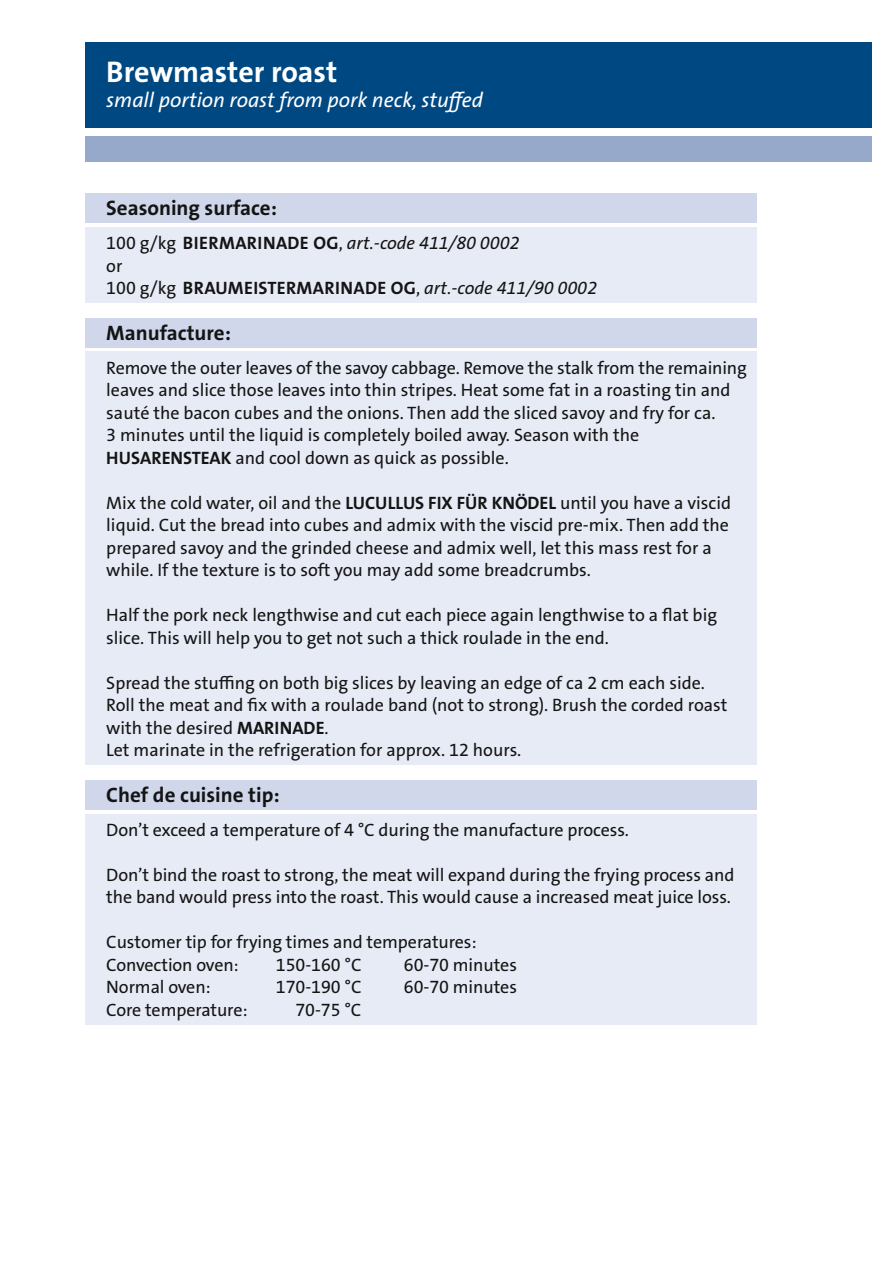
<style>
.page{position:relative;width:893px;height:1263px;background:#fff}
.page>*{position:absolute;margin:0;border:0;box-sizing:border-box;transform-origin:0 0}
.t1{font:700 30px "The Sans Os F";color:#fff}
.t2{font:700 21px "The Sans Os F";color:#141414}
.t3{font:italic 21px "The Sans Os F";color:#fff}
.t4{font:18px/22.5px "The Sans Os F";color:#141414}
.t5{font:700 18px/22.5px "The Sans Os F";color:#141414}
.t6{font:italic 18px "The Sans Os F";color:#141414}
.s1{font-weight:400}
.s2{font-weight:700;font-style:normal}
.s3{font-style:normal}
.s4{font-weight:700}
</style>
<div class="page">
<div style="left:85px;top:43px;width:787px;height:85px;background:#004881"></div>
<div style="left:85px;top:136px;width:787px;height:26px;background:#97a9cb"></div>
<div style="left:85px;top:352px;width:672px;height:413px;background:#e7ebf5"></div>
<div style="left:85px;top:318px;width:672px;height:29px;background:#d0d7ea"></div>
<div style="left:85px;top:193px;width:672px;height:30px;background:#d0d7ea"></div>
<div style="left:85px;top:227px;width:672px;height:76px;background:#e7ebf5"></div>
<div style="left:85px;top:814px;width:672px;height:211px;background:#e7ebf5"></div>
<div style="left:85px;top:780px;width:672px;height:30px;background:#d0d7ea"></div>
<h1 class="t1" style="left:106px;top:52px;width:232px">Brewmaster roast</h1>
<p class="t3" style="left:106px;top:86px;width:378px">small portion roast from pork neck, stuffed</p>
<p class="t2" style="left:106px;top:195px;width:172px">Seasoning surface:</p>
<p class="t5" style="left:106px;top:232px;width:99px"><span class="s1">100 g/kg</span> Biermarinade</p>
<p class="t6" style="left:313px;top:232px;width:208px"><span class="s2">og</span><span class="s3">,</span> art.-code 411/80 0002</p>
<p class="t5" style="left:106px;top:255px;width:100px"><span class="s1">or<br>100 g/kg</span> Braumeistermarinade</p>
<p class="t6" style="left:391px;top:277px;width:208px"><span class="s2">og</span><span class="s3">,</span> art.-code 411/90 0002</p>
<p class="t2" style="left:106px;top:319px;width:126px">Manufacture:</p>
<p class="t4" style="left:106px;top:356px;width:642px">Remove the outer leaves of the savoy cabbage. Remove the stalk from the remaining leaves and slice those leaves into thin stripes. Heat some fat in a roasting tin and sauté the bacon cubes and the onions. Then add the sliced savoy and fry for ca.<br>3 minutes until the liquid is completely boiled away. Season with the <span class="s4">HUSARENSTEAK</span> and cool down as quick as possible.</p>
<p class="t4" style="left:106px;top:491px;width:626px">Mix the cold water, oil and the <span class="s4">LUCULLUS FIX FÜR KNÖDEL</span> until you have a viscid liquid. Cut the bread into cubes and admix with the viscid pre-mix. Then add the prepared savoy and the grinded cheese and admix well, let this mass rest for a while. If the texture is to soft you may add some breadcrumbs.</p>
<p class="t4" style="left:106px;top:604px;width:612px">Half the pork neck lengthwise and cut each piece again lengthwise to a flat big slice. This will help you to get not such a thick roulade in the end.</p>
<p class="t4" style="left:106px;top:671px;width:623px">Spread the stuffing on both big slices by leaving an edge of ca 2 cm each side.<br>Roll the meat and fix with a roulade band (not to strong). Brush the corded roast with the desired <span class="s4">MARINADE</span>.<br>Let marinate in the refrigeration for approx. 12 hours.</p>
<p class="t2" style="left:106px;top:781px;width:175px">Chef de cuisine tip:</p>
<p class="t4" style="left:106px;top:819px;width:524px">Don’t exceed a temperature of 4 °C during the manufacture process.</p>
<p class="t4" style="left:106px;top:864px;width:630px">Don’t bind the roast to strong, the meat will expand during the frying process and the band would press into the roast. This would cause a increased meat juice loss.</p>
<p class="t4" style="left:106px;top:931px;width:372px">Customer tip for frying times and temperatures:<br>Convection oven:</p>
<p class="t4" style="left:276px;top:954px;width:87px">150-160 °C</p>
<p class="t4" style="left:404px;top:954px;width:115px">60-70 minutes</p>
<p class="t4" style="left:106px;top:976px;width:106px">Normal oven:</p>
<p class="t4" style="left:276px;top:976px;width:87px">170-190 °C</p>
<p class="t4" style="left:404px;top:976px;width:115px">60-70 minutes</p>
<p class="t4" style="left:106px;top:999px;width:143px">Core temperature:</p>
<p class="t4" style="left:295px;top:999px;width:67px">70-75 °C</p>
</div>
